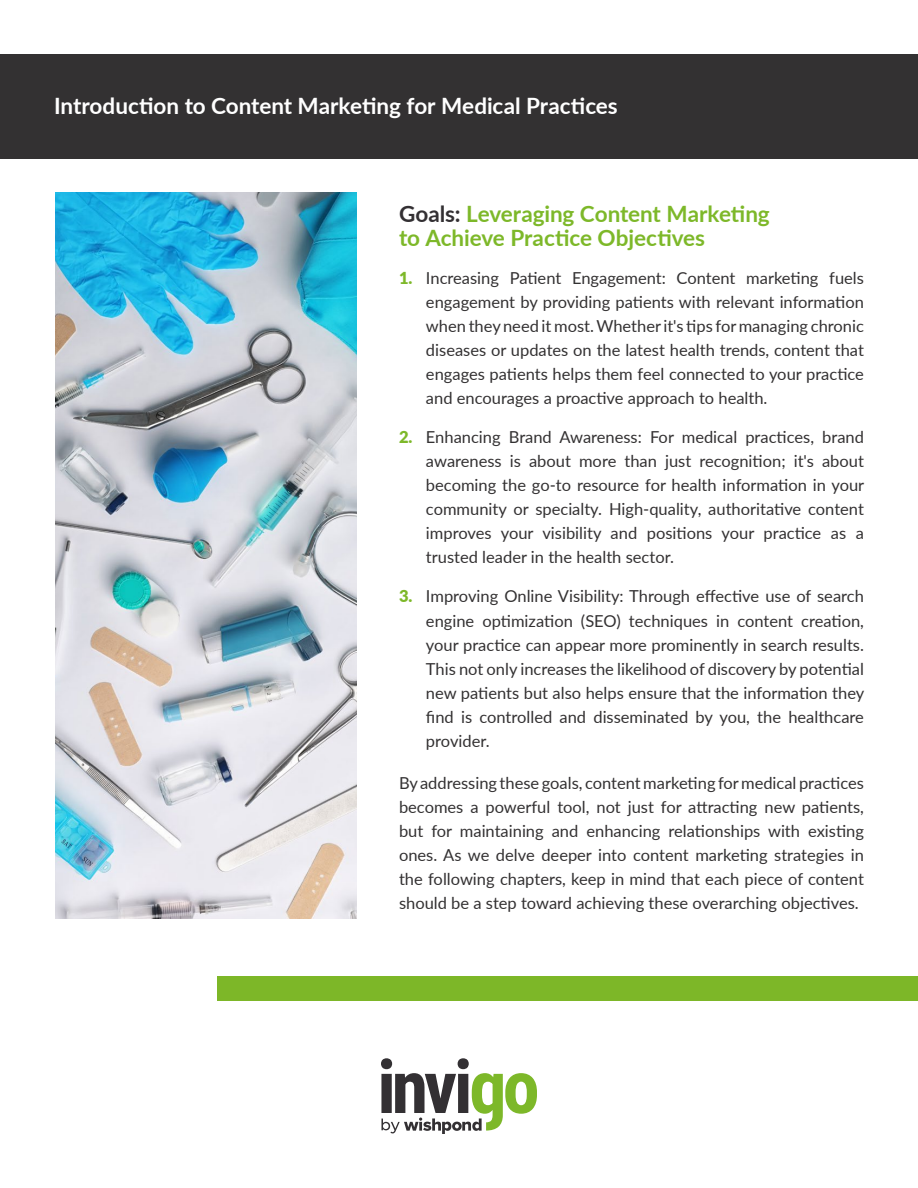
<style>
.page{position:relative;width:918px;height:1188px;background:#fff}
.page>*{position:absolute;margin:0;border:0;box-sizing:border-box;transform-origin:0 0}
.t1{font:700 22.5px/24px "Lato";letter-spacing:-.005em;color:#7db829}
.t2{font:700 22.5px "Lato";color:#fff}
.t3{font:16.5px/24px "Lato";color:#333132;text-align:justify}
.s1{color:#333033}
.s2{font-weight:900;color:#7db829}
</style>
<div class="page">
<svg style="left:381px;top:1058px;width:156px;height:76px"></svg>
<div style="left:0;top:54px;width:918px;height:105px;background:#333132"></div>
<img style="left:56px;top:192px;width:301px;height:726px">
<div style="left:218px;top:976px;width:700px;height:25px;background:#7db728"></div>
<h1 class="t2" style="left:54px;top:89px;width:565px">Introduction to Content Marketing for Medical Practices</h1>
<h1 class="t1" style="left:399px;top:201px;width:372px"><span class="s1">Goals:</span> Leveraging Content Marketing to Achieve Practice Objectives</h1>
<p class="t3" style="left:426px;top:266px;width:440px;text-indent:-27px"><span class="s2">1.</span> Increasing Patient Engagement: Content marketing fuels engagement by providing patients with relevant information when they need it most. Whether it's tips for managing chronic diseases or updates on the latest health trends, content that engages patients helps them feel connected to your practice and encourages a proactive approach to health.</p>
<p class="t3" style="left:426px;top:425px;width:440px;text-indent:-27px"><span class="s2">2.</span> Enhancing Brand Awareness: For medical practices, brand awareness is about more than just recognition; it's about becoming the go-to resource for health information in your community or specialty. High-quality, authoritative content improves your visibility and positions your practice as a trusted leader in the health sector.</p>
<p class="t3" style="left:426px;top:584px;width:440px;text-indent:-27px"><span class="s2">3.</span> Improving Online Visibility: Through effective use of search engine optimization (SEO) techniques in content creation, your practice can appear more prominently in search results.<br>This not only increases the likelihood of discovery by potential new patients but also helps ensure that the information they find is controlled and disseminated by you, the healthcare provider.</p>
<p class="t3" style="left:399px;top:770px;width:466px">By addressing these goals, content marketing for medical practices becomes a powerful tool, not just for attracting new patients, but for maintaining and enhancing relationships with existing ones. As we delve deeper into content marketing strategies in the following chapters, keep in mind that each piece of content should be a step toward achieving these overarching objectives.</p>
</div>
